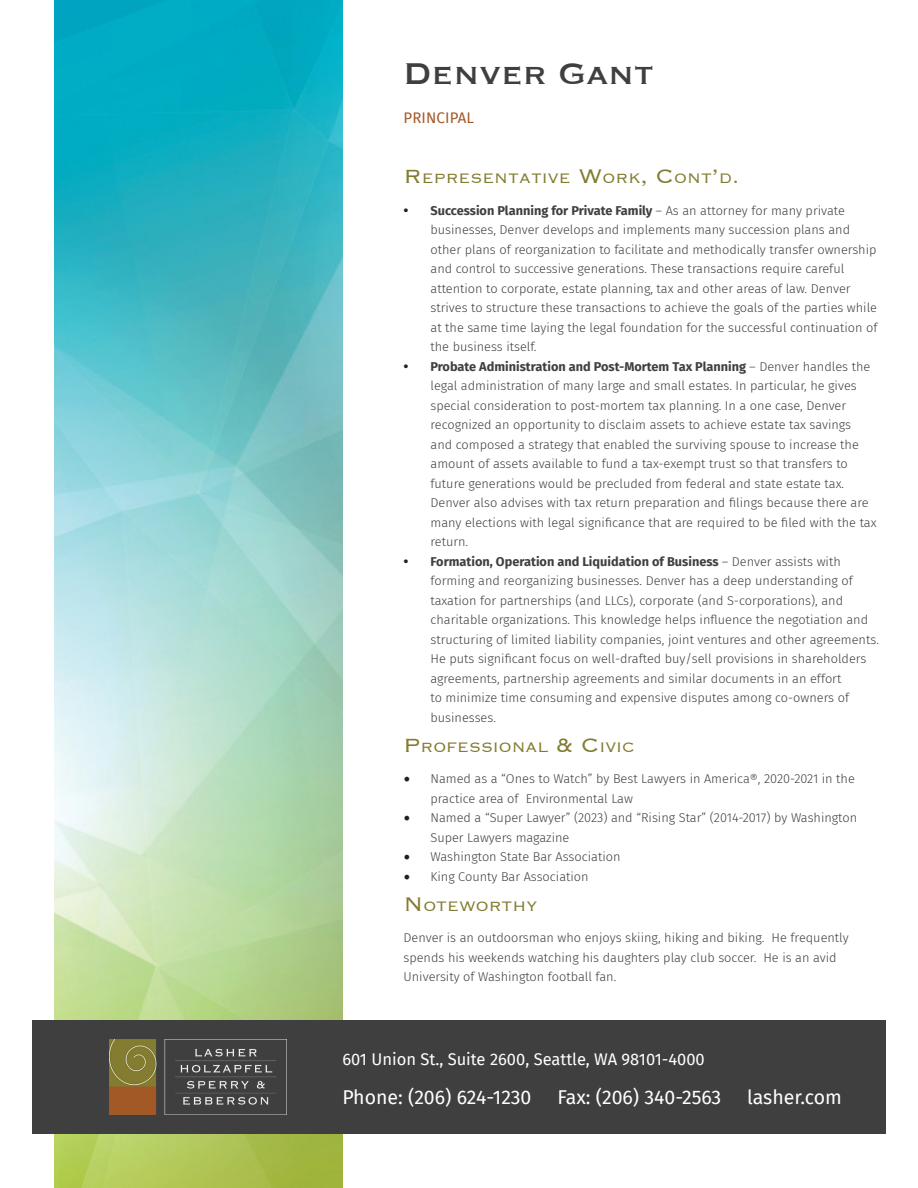
<style>
.page{position:relative;width:918px;height:1188px;background:#fff}
.page>*{position:absolute;margin:0;border:0;box-sizing:border-box;transform-origin:0 0}
.Attorney_Name{font:39px "Copperplate";color:#3f3f3f}
.t1{font:19.5px "Fira Sans";color:#fff}
.t2{font:300 17.85px "Copperplate";color:#837c30}
.t3{font:16.5px "Fira Sans";color:#fff}
.Job_Title{font:15px "Fira Sans";letter-spacing:.01em;color:#a35825}
.t4{font:300 12.75px/19.5px "Fira Sans";color:#3f3f3f}
.s1{font-size:25.5px}
.s2{font-family:"Myriad Pro";font-weight:400;font-size:18px;color:#231f20}
.s3{font-weight:700}
.s4{font-family:"Minion Pro";font-weight:400;font-size:18px;color:#231f20}
</style>
<div class="page">
<img style="left:54px;top:0;width:288px;height:1188px">
<div style="left:32px;top:1020px;width:854px;height:114px;background:#3f3f3f"></div>
<img style="left:110px;top:1040px;width:176px;height:75px">
<p class="Attorney_Name" style="left:404px;top:48px;width:252px">Denver Gant</p>
<p class="Job_Title" style="left:404px;top:107px;width:72px">PRINCIPAL</p>
<p class="t2" style="left:404px;top:167px;width:338px"><span class="s1">R</span> epresentative <span class="s1">W</span>ork<span class="s1">, C</span>ont<span class="s1">’</span>d<span class="s1">.</span></p>
<p class="t4" style="left:430px;top:201px;width:449px;text-indent:-27px"><span class="s2">•</span> <span class="s3">Succession Planning for Private Family</span> – As an attorney for many private businesses, Denver develops and implements many succession plans and other plans of reorganization to facilitate and methodically transfer ownership and control to successive generations. These transactions require careful attention to corporate, estate planning, tax and other areas of law. Denver strives to structure these transactions to achieve the goals of the parties while at the same time laying the legal foundation for the successful continuation of the business itself.</p>
<p class="t4" style="left:430px;top:357px;width:448px;text-indent:-27px"><span class="s2">•</span> <span class="s3">Probate Administration and Post-Mortem Tax Planning</span> – Denver handles the legal administration of many large and small estates. In particular, he gives special consideration to post-mortem tax planning. In a one case, Denver recognized an opportunity to disclaim assets to achieve estate tax savings<br>and composed a strategy that enabled the surviving spouse to increase the amount of assets available to fund a tax-exempt trust so that transfers to future generations would be precluded from federal and state estate tax.<br>Denver also advises with tax return preparation and filings because there are many elections with legal significance that are required to be filed with the tax return.</p>
<p class="t4" style="left:430px;top:552px;width:450px;text-indent:-27px"><span class="s2">•</span> <span class="s3">Formation, Operation and Liquidation of Business</span> – Denver assists with forming and reorganizing businesses. Denver has a deep understanding of taxation for partnerships (and LLCs), corporate (and S-corporations), and charitable organizations. This knowledge helps influence the negotiation and structuring of limited liability companies, joint ventures and other agreements.<br>He puts significant focus on well-drafted buy/sell provisions in shareholders agreements, partnership agreements and similar documents in an effort<br>to minimize time consuming and expensive disputes among co-owners of businesses.</p>
<p class="t2" style="left:404px;top:735px;width:233px"><span class="s1">P</span>rofessional <span class="s1">&amp; C</span> ivic</p>
<p class="t4" style="left:430px;top:769px;width:426px;text-indent:-27px"><span class="s4">•</span> Named as a “Ones to Watch” by Best Lawyers in America®, 2020-2021 in the practice area of Environmental Law</p>
<p class="t4" style="left:430px;top:808px;width:428px;text-indent:-27px"><span class="s4">•</span> Named a “Super Lawyer” (2023) and “Rising Star” (2014-2017) by Washington<br>Super Lawyers magazine</p>
<p class="t4" style="left:404px;top:847px;width:219px"><span class="s4">•</span> Washington State Bar Association</p>
<p class="t4" style="left:404px;top:867px;width:187px"><span class="s4">•</span> King County Bar Association</p>
<p class="t2" style="left:404px;top:894px;width:135px"><span class="s1">N</span> oteworthy</p>
<p class="t4" style="left:404px;top:928px;width:447px">Denver is an outdoorsman who enjoys skiing, hiking and biking. He frequently spends his weekends watching his daughters play club soccer. He is an avid<br>University of Washington football fan.</p>
<p class="t3" style="left:342px;top:1047px;width:364px">601 Union St., Suite 2600, Seattle, WA 98101-4000</p>
<p class="t1" style="left:342px;top:1083px;width:191px">Phone: (206) 624-1230</p>
<p class="t1" style="left:557px;top:1083px;width:166px">Fax: (206) 340-2563</p>
<p class="t1" style="left:747px;top:1083px;width:96px">lasher.com</p>
</div>
